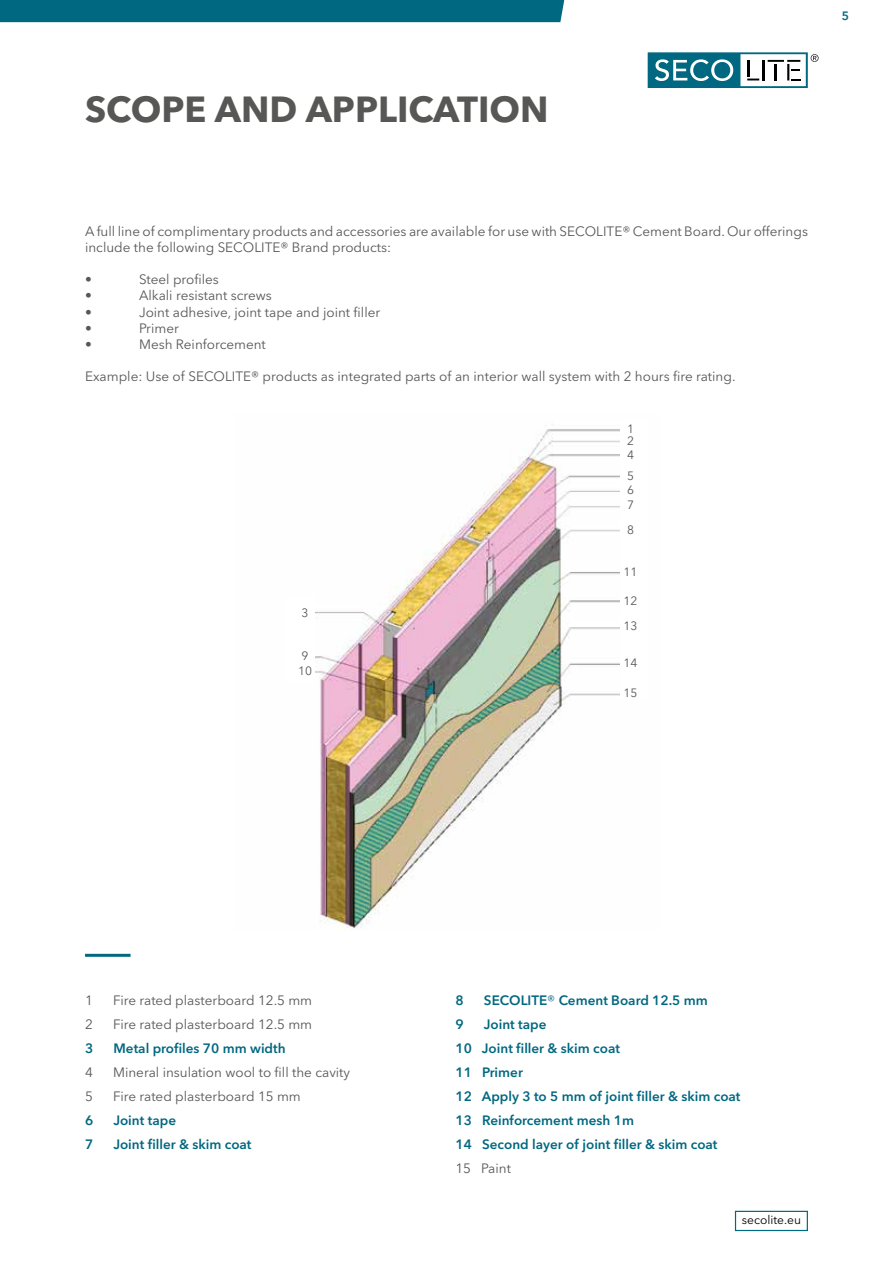
<style>
.page{position:relative;width:893px;height:1263px;background:#fff}
.page>*{position:absolute;margin:0;border:0;box-sizing:border-box;transform-origin:0 0}
.t1{font:700 36px "Avenir Next LT Pro";color:#575756}
.t2{font:13.5px/16.2px "Avenir Next LT Pro";color:#575756}
.t3{font:600 13.5px/24px "Avenir Next LT Pro";color:#006880}
.t4{font:12px/11.9px "Avenir Next LT Pro";color:#575756}
.t5{font:12px "Avenir Next LT Pro";color:#000}
.t6{font:600 12px "Avenir Next LT Pro";color:#006880}
.s1{font-weight:400}
</style>
<div class="page">
<img style="left:315px;top:424px;width:305px;height:505px">
<svg style="left:648px;top:52px;width:170px;height:36px"></svg>
<div style="left:0;top:0;width:564px;height:22px;background:#006880"></div>
<svg style="left:85px;top:954px;width:46px;height:3px"></svg>
<div style="left:735px;top:1211px;width:73px;height:20px;background:#fff;border:1px solid #006880"></div>
<h1 class="t1" style="left:85px;top:87px;width:465px">SCOPE AND APPLICATION</h1>
<p class="t6" style="left:842px;top:9px;width:9px">5</p>
<p class="t2" style="left:85px;top:223px;width:724px">A full line of complimentary products and accessories are available for use with SECOLITE® Cement Board. Our offerings include the following SECOLITE® Brand products:</p>
<p class="t2" style="left:85px;top:271px;width:8px">•</p>
<p class="t2" style="left:139px;top:271px;width:81px">Steel profiles</p>
<p class="t2" style="left:85px;top:287px;width:8px">•</p>
<p class="t2" style="left:139px;top:287px;width:134px">Alkali resistant screws</p>
<p class="t2" style="left:85px;top:304px;width:8px">•</p>
<p class="t2" style="left:139px;top:304px;width:243px">Joint adhesive, joint tape and joint filler</p>
<p class="t2" style="left:85px;top:320px;width:8px">•</p>
<p class="t2" style="left:139px;top:320px;width:41px">Primer</p>
<p class="t2" style="left:85px;top:336px;width:8px">•</p>
<p class="t2" style="left:139px;top:336px;width:128px">Mesh Reinforcement</p>
<p class="t2" style="left:85px;top:368px;width:652px">Example: Use of SECOLITE® products as integrated parts of an interior wall system with 2 hours fire rating.</p>
<p class="t4" style="left:302px;top:607px;width:8px">3</p>
<p class="t4" style="left:298px;top:648px;width:15px;line-height:15.1px">9<br>10</p>
<p class="t4" style="left:627px;top:423px;width:8px">1<br>2</p>
<p class="t4" style="left:627px;top:445px;width:8px;line-height:20.4px">4<br>5</p>
<p class="t4" style="left:627px;top:483px;width:8px;line-height:14.9px">6<br>7</p>
<p class="t4" style="left:627px;top:524px;width:8px">8</p>
<p class="t4" style="left:624px;top:565px;width:15px">11</p>
<p class="t4" style="left:624px;top:588px;width:15px;line-height:25px">12<br>13</p>
<p class="t4" style="left:624px;top:657px;width:15px">14</p>
<p class="t4" style="left:624px;top:686px;width:15px">15</p>
<p class="t2" style="left:85px;top:992px;width:9px">1</p>
<p class="t2" style="left:113px;top:992px;width:201px">Fire rated plasterboard 12.5 mm</p>
<p class="t2" style="left:85px;top:1016px;width:9px">2</p>
<p class="t2" style="left:113px;top:1016px;width:201px">Fire rated plasterboard 12.5 mm</p>
<p class="t3" style="left:85px;top:1036px;width:10px">3</p>
<p class="t3" style="left:114px;top:1036px;width:174px">Metal profiles 70 mm width</p>
<p class="t2" style="left:85px;top:1064px;width:9px">4</p>
<p class="t2" style="left:113px;top:1064px;width:239px">Mineral insulation wool to fill the cavity</p>
<p class="t2" style="left:85px;top:1088px;width:9px">5</p>
<p class="t2" style="left:113px;top:1088px;width:189px">Fire rated plasterboard 15 mm</p>
<p class="t3" style="left:85px;top:1108px;width:10px">6</p>
<p class="t3" style="left:113px;top:1108px;width:64px">Joint tape</p>
<p class="t3" style="left:85px;top:1132px;width:10px">7</p>
<p class="t3" style="left:113px;top:1132px;width:140px">Joint filler &amp; skim coat</p>
<p class="t3" style="left:455px;top:988px;width:10px">8</p>
<p class="t3" style="left:484px;top:988px;width:225px">SECOLITE<span class="s1">®</span> Cement Board 12.5 mm</p>
<p class="t3" style="left:455px;top:1012px;width:10px">9</p>
<p class="t3" style="left:455px;top:1012px;width:287px;text-indent:28px">Joint tape<br>10 Joint filler &amp; skim coat<br>11 Primer<br>12 Apply 3 to 5 mm of joint filler &amp; skim coat<br>13 Reinforcement mesh 1m<br>14 Second layer of joint filler &amp; skim coat</p>
<p class="t2" style="left:455px;top:1160px;width:57px">15 Paint</p>
<p class="t5" style="left:742px;top:1213px;width:61px">secolite.eu</p>
</div>
